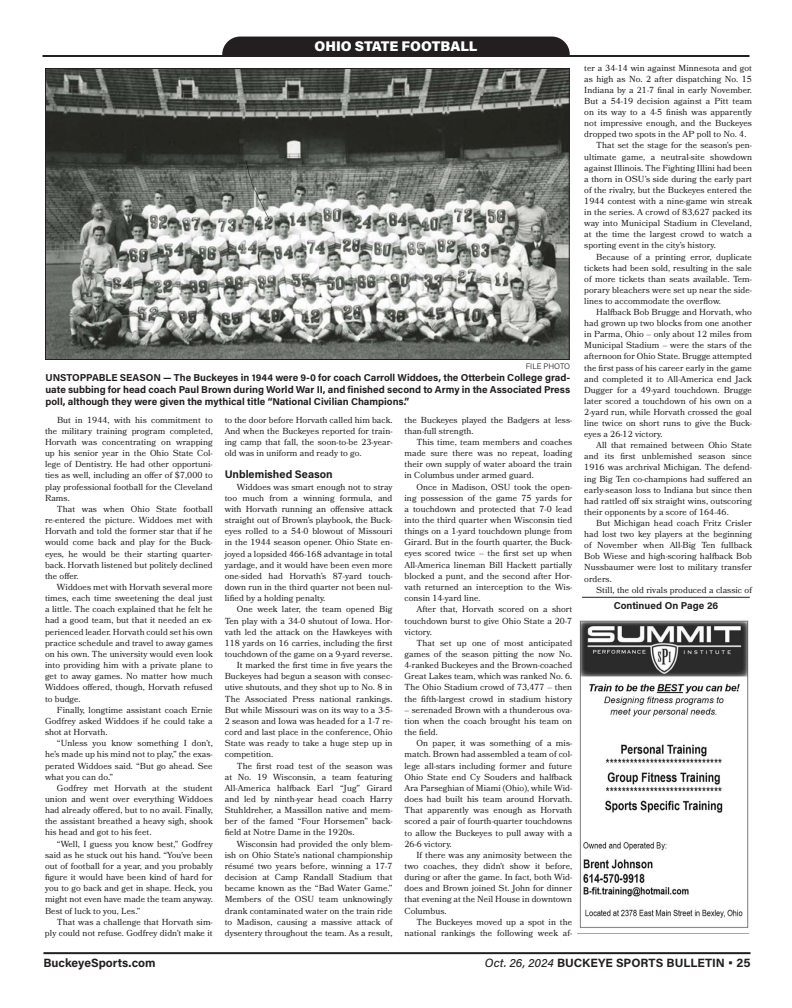
<style>
.page{position:relative;width:792px;height:1008px;background:#fff}
.page>*{position:absolute;margin:0;border:0;box-sizing:border-box;transform-origin:0 0}
.t1{font:900 14px "Acumin Pro";color:#fff}
.t2{font:700 12px "Acumin Pro";color:#231f20}
.Subhead{font:700 11px "Acumin Pro";color:#231f20}
.t3{font:700 10px/12px "Acumin Pro";color:#231f20;text-align:justify}
.Body_Text{font:8.8px/11.2px "Bookmania";letter-spacing:.005em;color:#231f20;text-align:justify}
.t4{font:300 8px "Acumin Pro";letter-spacing:-.005em;color:#231f20}
.s1{font-weight:500;font-style:italic}
</style>
<div class="page">
<hr style="left:582px;top:597px;width:168px;height:1px;background:#231f20">
<hr style="left:43px;top:952px;width:708px;height:2px;background:#231f20">
<div style="left:222px;top:37px;width:348px;height:98px;background:#231f20;border-radius:18px"></div>
<div style="left:216px;top:57px;width:360px;height:84px;background:#fff"></div>
<hr style="left:42px;top:55px;width:708px;height:2px;background:#231f20">
<img style="left:47px;top:70px;width:521px;height:288px">
<div style="left:45px;top:68px;width:525px;height:292px;border:1px solid #231f20"></div>
<img style="left:579px;top:620px;width:170px;height:308px">
<p class="t1" style="left:315px;top:36px;width:164px">OHIO STATE FOOTBALL</p>
<p class="t4" style="left:526px;top:361px;width:46px">FILE PHOTO</p>
<p class="t3" style="left:45px;top:371px;width:526px">UNSTOPPABLE SEASON — The Buckeyes in 1944 were 9-0 for coach Carroll Widdoes, the Otterbein College grad&shy;uate subbing for head coach Paul Brown during World War II, and finished second to Army in the Associated Press poll, although they were given the mythical title “National Civilian Champions.”</p>
<p class="Body_Text" style="left:45px;top:414px;width:169px;text-indent:12px">But in 1944, with his commitment to the military training program completed, Horvath was concentrating on wrapping up his senior year in the Ohio State Col&shy;lege of Dentistry. He had other opportuni&shy;ties as well, including an offer of $7,000 to play professional football for the Cleveland Rams.</p>
<p class="Body_Text" style="left:45px;top:503px;width:169px;text-indent:12px">That was when Ohio State football re-entered the picture. Widdoes met with Horvath and told the former star that if he would come back and play for the Buck&shy;eyes, he would be their starting quarter&shy;back. Horvath listened but politely declined the offer.</p>
<p class="Body_Text" style="left:45px;top:581px;width:169px;text-indent:12px">Widdoes met with Horvath several more times, each time sweetening the deal just a little. The coach explained that he felt he had a good team, but that it needed an ex&shy;perienced leader. Horvath could set his own practice schedule and travel to away games on his own. The university would even look into providing him with a private plane to get to away games. No matter how much Widdoes offered, though, Horvath refused to budge.</p>
<p class="Body_Text" style="left:45px;top:704px;width:169px;text-indent:12px">Finally, longtime assistant coach Ernie Godfrey asked Widdoes if he could take a shot at Horvath.</p>
<p class="Body_Text" style="left:45px;top:738px;width:169px;text-indent:12px">“Unless you know something I don’t, he’s made up his mind not to play,” the exas&shy;perated Widdoes said. “But go ahead. See what you can do.”</p>
<p class="Body_Text" style="left:45px;top:782px;width:169px;text-indent:12px">Godfrey met Horvath at the student union and went over everything Widdoes had already offered, but to no avail. Finally, the assistant breathed a heavy sigh, shook his head and got to his feet.</p>
<p class="Body_Text" style="left:45px;top:838px;width:169px;text-indent:12px">“Well, I guess you know best,” Godfrey said as he stuck out his hand. “You’ve been out of football for a year, and you probably figure it would have been kind of hard for you to go back and get in shape. Heck, you might not even have made the team anyway.<br>Best of luck to you, Les.”</p>
<p class="Body_Text" style="left:45px;top:916px;width:169px;text-align:right">That was a challenge that Horvath sim&shy;ply could not refuse. Godfrey didn’t make it</p>
<p class="Body_Text" style="left:225px;top:414px;width:169px">to the door before Horvath called him back.<br>And when the Buckeyes reported for train&shy;ing camp that fall, the soon-to-be 23-year&shy;old was in uniform and ready to go.</p>
<p class="Subhead" style="left:225px;top:467px;width:110px">Unblemished Season</p>
<p class="Body_Text" style="left:225px;top:481px;width:169px;text-indent:12px">Widdoes was smart enough not to stray too much from a winning formula, and with Horvath running an offensive attack straight out of Brown’s playbook, the Buck&shy;eyes rolled to a 54-0 blowout of Missouri in the 1944 season opener. Ohio State en&shy;joyed a lopsided 466-168 advantage in total yardage, and it would have been even more one-sided had Horvath’s 87-yard touch&shy;down run in the third quarter not been nul&shy;lified by a holding penalty.</p>
<p class="Body_Text" style="left:225px;top:604px;width:169px;text-indent:12px">One week later, the team opened Big Ten play with a 34-0 shutout of Iowa. Hor&shy;vath led the attack on the Hawkeyes with 118 yards on 16 carries, including the first touchdown of the game on a 9-yard reverse.</p>
<p class="Body_Text" style="left:225px;top:660px;width:169px;text-indent:12px">It marked the first time in five years the Buckeyes had begun a season with consec&shy;utive shutouts, and they shot up to No. 8 in The Associated Press national rankings.<br>But while Missouri was on its way to a 3-5- 2 season and Iowa was headed for a 1-7 re&shy;cord and last place in the conference, Ohio State was ready to take a huge step up in competition.</p>
<p class="Body_Text" style="left:225px;top:760px;width:169px;text-indent:12px">The first road test of the season was at No. 19 Wisconsin, a team featuring All-America halfback Earl “Jug” Girard and led by ninth-year head coach Harry Stuhldreher, a Massillon native and mem&shy;ber of the famed “Four Horsemen” back&shy;field at Notre Dame in the 1920s.</p>
<p class="Body_Text" style="left:225px;top:838px;width:169px;text-indent:12px">Wisconsin had provided the only blem&shy;ish on Ohio State’s national championship résumé two years before, winning a 17-7 decision at Camp Randall Stadium that became known as the “Bad Water Game.” Members of the OSU team unknowingly drank contaminated water on the train ride to Madison, causing a massive attack of dysentery throughout the team. As a result,</p>
<p class="Body_Text" style="left:405px;top:414px;width:169px">the Buckeyes played the Badgers at less&shy;than-full strength.</p>
<p class="Body_Text" style="left:405px;top:436px;width:169px;text-indent:12px">This time, team members and coaches made sure there was no repeat, loading their own supply of water aboard the train in Columbus under armed guard.</p>
<p class="Body_Text" style="left:405px;top:481px;width:169px;text-indent:12px">Once in Madison, OSU took the open&shy;ing possession of the game 75 yards for a touchdown and protected that 7-0 lead into the third quarter when Wisconsin tied things on a 1-yard touchdown plunge from Girard. But in the fourth quarter, the Buck&shy;eyes scored twice – the first set up when All-America lineman Bill Hackett partially blocked a punt, and the second after Hor&shy;vath returned an interception to the Wis&shy;consin 14-yard line.</p>
<p class="Body_Text" style="left:405px;top:604px;width:169px;text-indent:12px">After that, Horvath scored on a short touchdown burst to give Ohio State a 20-7 victory.</p>
<p class="Body_Text" style="left:405px;top:637px;width:169px;text-indent:12px">That set up one of most anticipated games of the season pitting the now No.<br>4-ranked Buckeyes and the Brown-coached Great Lakes team, which was ranked No. 6.<br>The Ohio Stadium crowd of 73,477 – then the fifth-largest crowd in stadium history</p>
<p class="Body_Text" style="left:405px;top:704px;width:169px">– serenaded Brown with a thunderous ova&shy;tion when the coach brought his team on the field.</p>
<p class="Body_Text" style="left:405px;top:738px;width:169px;text-indent:12px">On paper, it was something of a mis&shy;match. Brown had assembled a team of col&shy;lege all-stars including former and future Ohio State end Cy Souders and halfback Ara Parseghian of Miami (Ohio), while Wid&shy;does had built his team around Horvath.<br>That apparently was enough as Horvath scored a pair of fourth-quarter touchdowns to allow the Buckeyes to pull away with a 26-6 victory.</p>
<p class="Body_Text" style="left:405px;top:849px;width:169px;text-indent:12px">If there was any animosity between the two coaches, they didn’t show it before, during or after the game. In fact, both Wid&shy;does and Brown joined St. John for dinner that evening at the Neil House in downtown Columbus.</p>
<p class="Body_Text" style="left:405px;top:916px;width:169px;text-align:right">The Buckeyes moved up a spot in the national rankings the following week af-</p>
<p class="Body_Text" style="left:584px;top:62px;width:169px">ter a 34-14 win against Minnesota and got as high as No. 2 after dispatching No. 15<br>Indiana by a 21-7 final in early November.<br>But a 54-19 decision against a Pitt team on its way to a 4-5 finish was apparently not impressive enough, and the Buckeyes dropped two spots in the AP poll to No. 4.</p>
<p class="Body_Text" style="left:584px;top:140px;width:169px;text-indent:12px">That set the stage for the season’s pen&shy;ultimate game, a neutral-site showdown against Illinois. The Fighting Illini had been a thorn in OSU’s side during the early part of the rivalry, but the Buckeyes entered the 1944 contest with a nine-game win streak in the series. A crowd of 83,627 packed its way into Municipal Stadium in Cleveland, at the time the largest crowd to watch a sporting event in the city’s history.</p>
<p class="Body_Text" style="left:584px;top:251px;width:169px;text-indent:12px">Because of a printing error, duplicate tickets had been sold, resulting in the sale of more tickets than seats available. Tem&shy;porary bleachers were set up near the side&shy;lines to accommodate the overflow.</p>
<p class="Body_Text" style="left:584px;top:306px;width:169px;text-indent:12px">Halfback Bob Brugge and Horvath, who had grown up two blocks from one another in Parma, Ohio – only about 12 miles from Municipal Stadium – were the stars of the afternoon for Ohio State. Brugge attempted the first pass of his career early in the game and completed it to All-America end Jack Dugger for a 49-yard touchdown. Brugge later scored a touchdown of his own on a 2-yard run, while Horvath crossed the goal line twice on short runs to give the Buck&shy;eyes a 26-12 victory.</p>
<p class="Body_Text" style="left:584px;top:440px;width:169px;text-indent:12px">All that remained between Ohio State and its first unblemished season since 1916 was archrival Michigan. The defend&shy;ing Big Ten co-champions had suffered an early-season loss to Indiana but since then had rattled off six straight wins, outscoring their opponents by a score of 164-46.</p>
<p class="Body_Text" style="left:584px;top:517px;width:169px;text-indent:12px">But Michigan head coach Fritz Crisler had lost two key players at the beginning of November when All-Big Ten fullback Bob Wiese and high-scoring halfback Bob Nussbaumer were lost to military transfer orders.</p>
<p class="Body_Text" style="left:596px;top:584px;width:157px">Still, the old rivals produced a classic of</p>
<p class="t3" style="left:614px;top:599px;width:106px">Continued On Page 26</p>
<h2 class="t2" style="left:43px;top:955px;width:114px">BuckeyeSports.com</h2>
<h2 class="t2" style="left:485px;top:955px;width:267px"><span class="s1">Oct. 26, 2024</span> BUCKEYE SPORTS BULLETIN • 25</h2>
</div>
